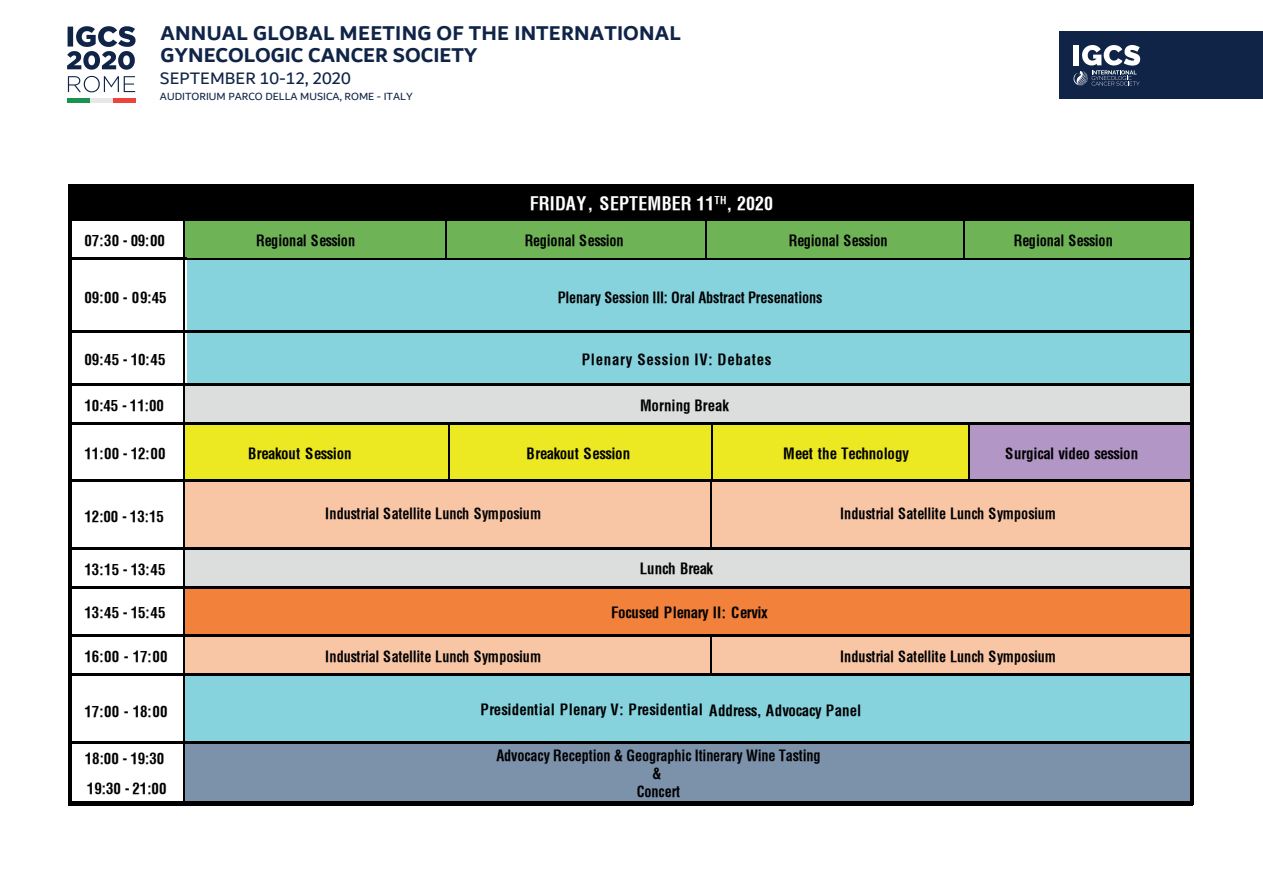
<style>
.page{position:relative;width:1263px;height:893px;background:#fff}
.page>*{position:absolute;margin:0;border:0;box-sizing:border-box;transform-origin:0 0}
.t1{font:700 21.6px/22.5px "Dubai";letter-spacing:.005em;color:#0f2447}
.t2{font:700 condensed 18px "Helvetica";color:#fff}
.t3{font:17.85px "Dubai";letter-spacing:.005em;color:#0f2447}
.t4{font:700 condensed 15px/18px "Helvetica";color:#000001;text-align:center;scale:.95 1}
.t5{font:700 condensed 15px/29.7px "Helvetica";color:#000001}
.t6{font:700 condensed 15px "Helvetica";letter-spacing:-.02em;color:#000001;scale:.95 1}
.t7{font:700 condensed 15px "Helvetica";letter-spacing:-.035em;color:#000001}
.t8{font:700 condensed 15px "Helvetica";letter-spacing:-.03em;color:#000001}
.t9{font:700 condensed 15px "Helvetica";letter-spacing:.045em;color:#000001}
.t10{font:11.25px "Dubai";letter-spacing:.005em;color:#0f2447}
</style>
<div class="page">
<div style="left:185px;top:482px;width:1006px;height:65px;background:#f9c6a5"></div>
<hr style="left:710px;top:482px;width:2px;height:65px;background:#000001">
<svg style="left:68px;top:76px;width:67px;height:16px"></svg>
<svg style="left:67px;top:26px;width:69px;height:44px"></svg>
<div style="left:67px;top:98px;width:69px;height:5px;background:#e5e8e6"></div>
<div style="left:67px;top:98px;width:23px;height:5px;background:#19934f"></div>
<div style="left:113px;top:98px;width:23px;height:5px;background:#ee433a"></div>
<div style="left:1059px;top:31px;width:204px;height:67px;background:#0f2447"></div>
<svg style="left:1073px;top:45px;width:67px;height:41px"></svg>
<div style="left:70px;top:187px;width:1122px;height:34px;background:#000001"></div>
<div style="left:184px;top:218px;width:1009px;height:42px;background:#6eb356"></div>
<div style="left:187px;top:257px;width:1006px;height:76px;background:#86d3de"></div>
<div style="left:187px;top:330px;width:1006px;height:55px;background:#86d3de"></div>
<hr style="left:69px;top:184px;width:3px;height:201px;background:#000001">
<hr style="left:184px;top:221px;width:1px;height:164px;background:#000001">
<div style="left:72px;top:184px;width:1120px;height:5px;background:#000001"></div>
<div style="left:72px;top:216px;width:1120px;height:5px;background:#000001"></div>
<hr style="left:72px;top:257px;width:1120px;height:3px;background:#000001">
<hr style="left:72px;top:330px;width:1120px;height:3px;background:#000001">
<div style="left:184px;top:383px;width:1008px;height:41px;background:#dcdedd"></div>
<div style="left:184px;top:422px;width:830px;height:59px;background:#ece822"></div>
<div style="left:970px;top:422px;width:222px;height:59px;background:#b296c6"></div>
<div style="left:184px;top:548px;width:1008px;height:41px;background:#dcdedd"></div>
<div style="left:185px;top:586px;width:1007px;height:51px;background:#f2813c"></div>
<div style="left:184px;top:634px;width:1008px;height:41px;background:#f9c6a5"></div>
<div style="left:185px;top:673px;width:1007px;height:71px;background:#86d3de"></div>
<div style="left:184px;top:742px;width:1009px;height:64px;background:#7c91aa"></div>
<hr style="left:448px;top:424px;width:1px;height:56px;background:#000001">
<hr style="left:711px;top:424px;width:1px;height:55px;background:#000001">
<hr style="left:968px;top:424px;width:1px;height:56px;background:#000001">
<hr style="left:69px;top:383px;width:3px;height:423px;background:#000001">
<hr style="left:184px;top:385px;width:1px;height:416px;background:#000001">
<hr style="left:72px;top:383px;width:1120px;height:2px;background:#000001">
<hr style="left:72px;top:422px;width:1120px;height:2px;background:#000001">
<hr style="left:72px;top:479px;width:1122px;height:2px;background:#000001">
<hr style="left:72px;top:548px;width:1120px;height:2px;background:#000001">
<hr style="left:72px;top:586px;width:1120px;height:3px;background:#000001">
<hr style="left:72px;top:634px;width:1120px;height:3px;background:#000001">
<hr style="left:71px;top:673px;width:1121px;height:2px;background:#000001">
<hr style="left:71px;top:742px;width:1118px;height:2px;background:#000001">
<div style="left:72px;top:801px;width:1120px;height:5px;background:#000001"></div>
<hr style="left:1190px;top:184px;width:3px;height:621px;background:#000001">
<div style="left:187px;top:223px;width:1002px;height:35px;background:#6eb356"></div>
<hr style="left:445px;top:221px;width:2px;height:38px;background:#000001">
<hr style="left:705px;top:221px;width:1px;height:38px;background:#000001">
<hr style="left:963px;top:221px;width:1px;height:38px;background:#000001">
<hr style="left:710px;top:634px;width:2px;height:39px;background:#000001">
<h1 class="t1" style="left:160px;top:21px;width:522px">ANNUAL GLOBAL MEETING OF THE INTERNATIONAL<br>GYNECOLOGIC CANCER SOCIETY</h1>
<p class="t3" style="left:160px;top:67px;width:192px">SEPTEMBER 10-12, 2020</p>
<p class="t10" style="left:160px;top:90px;width:254px">AUDITORIUM PARCO DELLA MUSICA, ROME - ITALY</p>
<p class="t5" style="left:84px;top:225px;width:82px">07:30 - 09:00</p>
<p class="t5" style="left:84px;top:283px;width:84px">09:00 - 09:45</p>
<p class="t2" style="left:530px;top:192px;width:245px">FRIDAY, SEPTEMBER 11<sup>TH</sup>, 2020</p>
<p class="t6" style="left:256px;top:231px;width:106px">Regional Session</p>
<p class="t6" style="left:525px;top:231px;width:106px">Regional Session</p>
<p class="t6" style="left:789px;top:231px;width:106px">Regional Session</p>
<p class="t6" style="left:1014px;top:231px;width:106px">Regional Session</p>
<p class="t4" style="left:558px;top:288px;width:280px">Plenary Session III: Oral Abstract Presenations</p>
<p class="t5" style="left:84px;top:344px;width:83px">09:45 - 10:45</p>
<p class="t9" style="left:582px;top:350px;width:191px">Plenary Session IV: Debates</p>
<p class="t5" style="left:84px;top:390px;width:81px">10:45 - 11:00</p>
<p class="t5" style="left:84px;top:438px;width:83px">11:00 - 12:00</p>
<p class="t5" style="left:84px;top:502px;width:81px">12:00 - 13:15</p>
<p class="t5" style="left:84px;top:555px;width:83px">13:15 - 13:45</p>
<p class="t5" style="left:84px;top:598px;width:83px">13:45 - 15:45</p>
<p class="t5" style="left:84px;top:641px;width:85px">16:00 - 17:00</p>
<p class="t5" style="left:84px;top:696px;width:85px">17:00 - 18:00</p>
<p class="t5" style="left:85px;top:744px;width:83px">18:00 - 19:30<br>19:30 - 21:00</p>
<p class="t5" style="left:640px;top:390px;width:91px">Morning Break</p>
<p class="t7" style="left:248px;top:444px;width:105px">Breakout Session</p>
<p class="t8" style="left:527px;top:444px;width:105px">Breakout Session</p>
<p class="t5" style="left:783px;top:438px;width:128px">Meet the Technology</p>
<p class="t8" style="left:1005px;top:444px;width:135px">Surgical video session</p>
<p class="t4" style="left:325px;top:505px;width:229px">Industrial Satellite Lunch Symposium</p>
<p class="t4" style="left:840px;top:505px;width:229px">Industrial Satellite Lunch Symposium</p>
<p class="t5" style="left:640px;top:553px;width:75px">Lunch Break</p>
<p class="t7" style="left:611px;top:603px;width:158px">Focused Plenary II: Cervix</p>
<p class="t4" style="left:325px;top:647px;width:229px">Industrial Satellite Lunch Symposium</p>
<p class="t4" style="left:840px;top:647px;width:229px">Industrial Satellite Lunch Symposium</p>
<p class="t5" style="left:480px;top:695px;width:382px">Presidential Plenary V: Presidential Address, Advocacy Panel</p>
<p class="t4" style="left:496px;top:746px;width:343px">Advocacy Reception &amp; Geographic Itinerary Wine Tasting &amp;<br>Concert</p>
</div>
